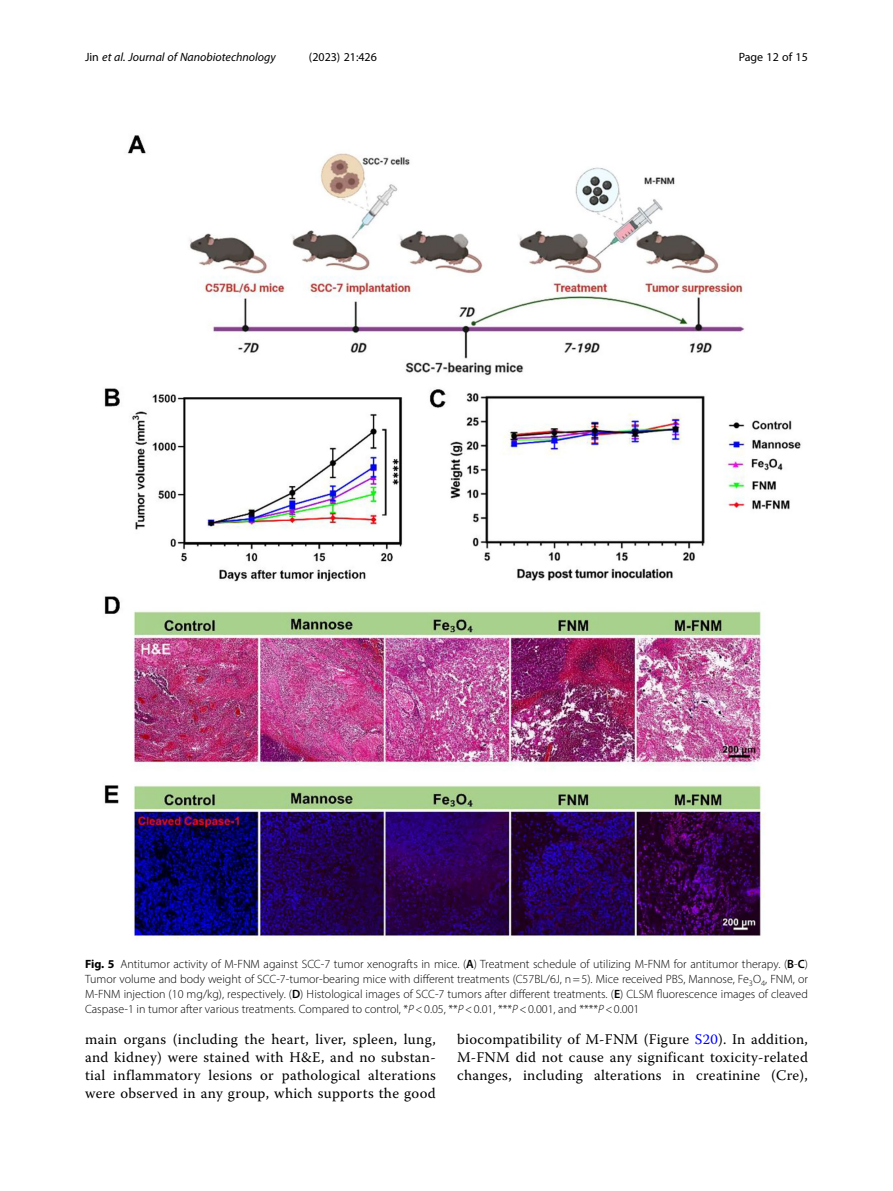
<style>
.page{position:relative;width:893px;height:1191px;background:#fff}
.page>*{position:absolute;margin:0;border:0;box-sizing:border-box;transform-origin:0 0}
.Body_Text_Indent{font:14.7px/18px "Warnock Pro";letter-spacing:.02em;color:#000;text-align:justify}
.Figure_Caption{font:300 12px/15px "Myriad Pro";color:#000;text-align:justify}
.t1{font:italic 12px "Myriad Pro";color:#000}
.t2{font:12px "Myriad Pro";color:#000}
.s1{font-style:normal}
.s2{font-weight:700}
.s3{font-weight:600}
.s4{font-style:italic}
.s5{color:#00f}
</style>
<div class="page">
<img style="left:104px;top:135px;width:697px;height:805px">
<p class="t1" style="left:85px;top:50px;width:192px"><span class="s1">Jin</span> et al. Journal of Nanobiotechnology</p>
<p class="t2" style="left:309px;top:50px;width:70px">(2023) 21:426</p>
<p class="t2" style="left:739px;top:50px;width:71px">Page 12 of 15</p>
<p class="Figure_Caption" style="left:85px;top:956px;width:724px"><span class="s2">Fig. 5</span> Antitumor activity of M-FNM against SCC-7 tumor xenografts in mice. (<span class="s3">A</span>) Treatment schedule of utilizing M-FNM for antitumor therapy. (<span class="s3">B</span>-<span class="s3">C</span>)<br>Tumor volume and body weight of SCC-7-tumor-bearing mice with different treatments (C57BL/6J, n=5). Mice received PBS, Mannose, Fe<sub>3</sub>O<sub>4</sub>, FNM, or M-FNM injection (10 mg/kg), respectively. (<span class="s3">D</span>) Histological images of SCC-7 tumors after different treatments. (<span class="s3">E</span>) CLSM fluorescence images of cleaved Caspase-1 in tumor after various treatments. Compared to control, *<span class="s4">P</span>&lt;0.05, **<span class="s4">P</span>&lt;0.01, ***<span class="s4">P</span>&lt;0.001, and ****<span class="s4">P</span>&lt;0.001</p>
<p class="Body_Text_Indent" style="left:85px;top:1030px;width:352px">main organs (including the heart, liver, spleen, lung, and kidney) were stained with H&amp;E, and no substan&shy;tial inflammatory lesions or pathological alterations were observed in any group, which supports the good</p>
<p class="Body_Text_Indent" style="left:457px;top:1030px;width:352px">biocompatibility of M-FNM (Figure <span class="s5">S20</span>). In addition, M-FNM did not cause any significant toxicity-related changes, including alterations in creatinine (Cre),</p>
</div>
